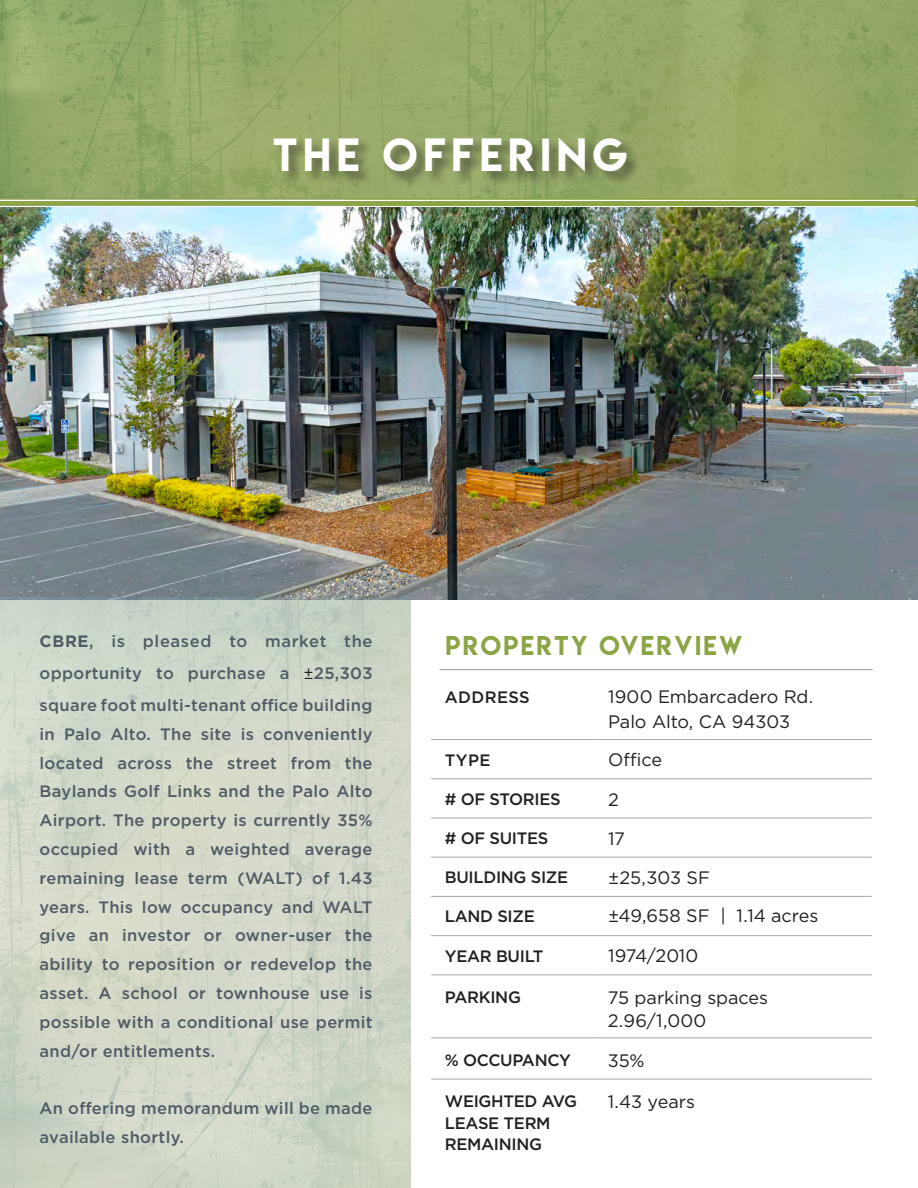
<style>
.page{position:relative;width:918px;height:1188px;background:#fff}
.page>*{position:absolute;margin:0;border:0;box-sizing:border-box;transform-origin:0 0}
.t1{font:41.4px "Lemon Milk";letter-spacing:.14em;color:#fff}
.t2{font:24.15px "Lemon Milk";letter-spacing:.1em;color:#8ba545}
.bullets_green{font:18px/22.5px "Gotham";color:#231f20}
.t3{font:500 16.5px/28.8px "Gotham";letter-spacing:.02em;color:#505b64;text-align:justify}
.t4{font:500 16.5px "Gotham";letter-spacing:-.02em;color:#231f20}
.t5{font:500 16.5px "Gotham";letter-spacing:.02em;color:#231f20}
.s1{font-weight:700}
.s2{font-weight:400;color:#231f20}
</style>
<div class="page">
<hr style="left:440px;top:669px;width:433px;height:1px;background:#9fa7a1">
<hr style="left:431px;top:739px;width:165px;height:1px;background:#a8a9ad">
<hr style="left:596px;top:739px;width:276px;height:1px;background:#a8a9ad">
<hr style="left:431px;top:778px;width:165px;height:1px;background:#a8a9ad">
<hr style="left:596px;top:778px;width:276px;height:1px;background:#a8a9ad">
<hr style="left:431px;top:818px;width:165px;height:1px;background:#a8a9ad">
<hr style="left:596px;top:818px;width:276px;height:1px;background:#a8a9ad">
<hr style="left:431px;top:857px;width:165px;height:1px;background:#a8a9ad">
<hr style="left:596px;top:857px;width:276px;height:1px;background:#a8a9ad">
<hr style="left:431px;top:896px;width:165px;height:1px;background:#a8a9ad">
<hr style="left:596px;top:896px;width:276px;height:1px;background:#a8a9ad">
<hr style="left:431px;top:935px;width:165px;height:1px;background:#a8a9ad">
<hr style="left:596px;top:935px;width:276px;height:1px;background:#a8a9ad">
<hr style="left:431px;top:974px;width:165px;height:1px;background:#a8a9ad">
<hr style="left:596px;top:974px;width:276px;height:1px;background:#a8a9ad">
<hr style="left:431px;top:1037px;width:165px;height:1px;background:#a8a9ad">
<hr style="left:596px;top:1037px;width:276px;height:1px;background:#a8a9ad">
<hr style="left:431px;top:1079px;width:165px;height:1px;background:#a8a9ad">
<hr style="left:596px;top:1079px;width:276px;height:1px;background:#a8a9ad">
<div style="left:0;top:0;width:918px;height:206px;background:#8ba545"></div>
<hr style="left:0;top:199px;width:346px;height:1px;background:#9fa7a1">
<hr style="left:0;top:205px;width:346px;height:2px;background:#9fa7a1">
<hr style="left:0;top:200px;width:916px;height:1px;background:#fff">
<hr style="left:0;top:206px;width:916px;height:1px;background:#fff">
<img style="left:0;top:0;width:918px;height:198px">
<div style="left:273px;top:137px;width:369px;height:49px;background:#231f20;opacity:.5"></div>
<img style="left:0;top:207px;width:918px;height:392px">
<img style="left:0;top:598px;width:410px;height:590px">
<p class="t1" style="left:273px;top:125px;width:356px">THE OFFERING</p>
<p class="t3" style="left:40px;top:625px;width:335px;line-height:31.8px"><span class="s1">CBRE</span>, is pleased to market the opportunity to purchase a <span class="s2">±</span>25,303 square foot multi-tenant office building</p>
<p class="t3" style="left:40px;top:719px;width:335px">in Palo Alto. The site is conveniently located across the street from the Baylands Golf Links and the Palo Alto Airport. The property is currently 35% occupied with a weighted average remaining lease term (WALT) of 1.43 years. This low occupancy and WALT give an investor or owner-user the ability to reposition or redevelop the asset. A school or townhouse use is possible with a conditional use permit and/or entitlements.</p>
<p class="t3" style="left:40px;top:1094px;width:334px">An offering memorandum will be made available shortly.</p>
<p class="t2" style="left:445px;top:628px;width:298px">PROPERTY OVERVIEW</p>
<p class="t5" style="left:445px;top:686px;width:86px">ADDRESS</p>
<p class="bullets_green" style="left:608px;top:685px;width:207px">1900 Embarcadero Rd.</p>
<p class="bullets_green" style="left:608px;top:710px;width:184px">Palo Alto, CA 94303</p>
<p class="t4" style="left:445px;top:749px;width:47px">TYPE</p>
<p class="bullets_green" style="left:608px;top:748px;width:56px">Office</p>
<p class="t4" style="left:445px;top:788px;width:117px"># OF STORIES</p>
<p class="bullets_green" style="left:608px;top:788px;width:12px">2</p>
<p class="t4" style="left:445px;top:828px;width:105px"># OF SUITES</p>
<p class="bullets_green" style="left:608px;top:827px;width:18px">17</p>
<p class="t4" style="left:445px;top:867px;width:125px">BUILDING SIZE</p>
<p class="bullets_green" style="left:608px;top:866px;width:103px">±25,303 SF</p>
<p class="t4" style="left:445px;top:905px;width:91px">LAND SIZE</p>
<p class="bullets_green" style="left:608px;top:904px;width:212px">±49,658 SF | 1.14 acres</p>
<p class="t4" style="left:445px;top:945px;width:100px">YEAR BUILT</p>
<p class="bullets_green" style="left:608px;top:944px;width:92px">1974/2010</p>
<p class="t4" style="left:445px;top:986px;width:78px">PARKING</p>
<p class="bullets_green" style="left:608px;top:986px;width:162px">75 parking spaces<br>2.96/1,000</p>
<p class="t4" style="left:445px;top:1049px;width:127px">% OCCUPANCY</p>
<p class="bullets_green" style="left:608px;top:1049px;width:38px">35%</p>
<p class="t4" style="left:445px;top:1091px;width:134px">WEIGHTED AVG</p>
<p class="t4" style="left:445px;top:1112px;width:107px">LEASE TERM</p>
<p class="t4" style="left:445px;top:1134px;width:99px">REMAINING</p>
<p class="bullets_green" style="left:608px;top:1090px;width:89px">1.43 years</p>
</div>
